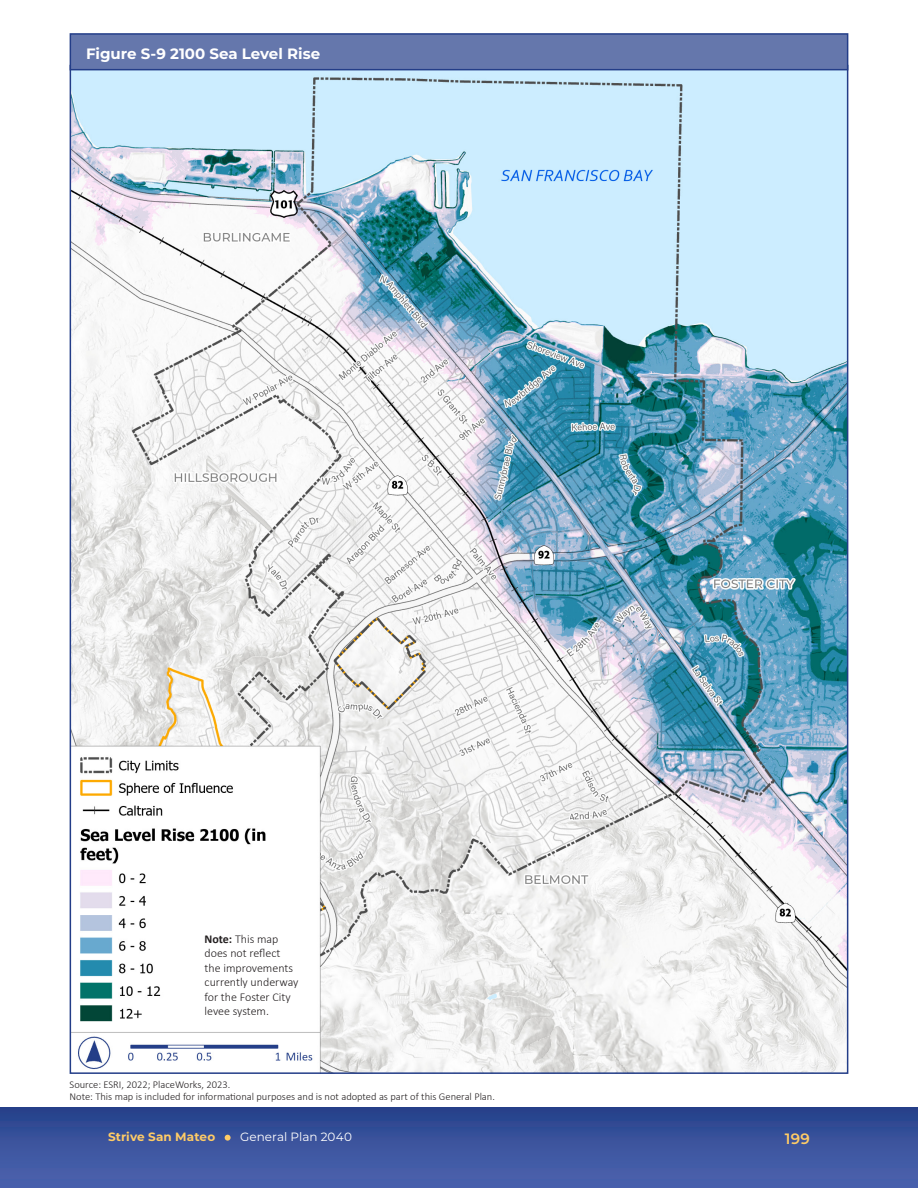
<style>
.page{position:relative;width:918px;height:1188px;background:#fff}
.page>*{position:absolute;margin:0;border:0;box-sizing:border-box;transform-origin:0 0}
.Figure_Title{font:700 15px "Montserrat";color:#fff}
.t1{font:600 15px "Montserrat";color:#fc6}
.Source{font:300 12px/14.4px "Calibri";color:#231f20}
.t2{font:12px "Montserrat";letter-spacing:.005em;color:#fff}
.t3{font:700 12px "Montserrat";letter-spacing:.01em;color:#fc6}
.Source-2{font:300 10.5px "Calibri";color:#231f20}
.s1{font-weight:700}
</style>
<div class="page">
<div style="left:0;top:1107px;width:918px;height:81px;background:linear-gradient(to bottom,#28438c,#4e65b0)"></div>
<img style="left:73px;top:70px;width:772px;height:1001px">
<div style="left:70px;top:34px;width:778px;height:36px;background:#6577ac"></div>
<div style="left:70px;top:33px;width:778px;height:37px;border:2px solid #233d88"></div>
<div style="left:198px;top:924px;width:114px;height:101px;background:#fff"></div>
<svg style="left:225px;top:1135px;width:6px;height:6px"></svg>
<p class="Figure_Title" style="left:86px;top:43px;width:236px">Figure S-9 2100 Sea Level Rise</p>
<p class="Source" style="left:205px;top:932px;width:95px"><span class="s1">Note:</span> This map does not reflect the improvements currently underway for the Foster City levee system.</p>
<p class="Source-2" style="left:70px;top:1078px;width:162px">Source: ESRI, 2022; PlaceWorks, 2023.</p>
<p class="Source-2" style="left:70px;top:1090px;width:427px">Note: This map is included for informational purposes and is not adopted as part of this General Plan.</p>
<p class="t3" style="left:108px;top:1128px;width:109px">Strive San Mateo</p>
<p class="t2" style="left:240px;top:1128px;width:113px">General Plan 2040</p>
<h1 class="t1" style="left:785px;top:1128px;width:27px">199</h1>
</div>
